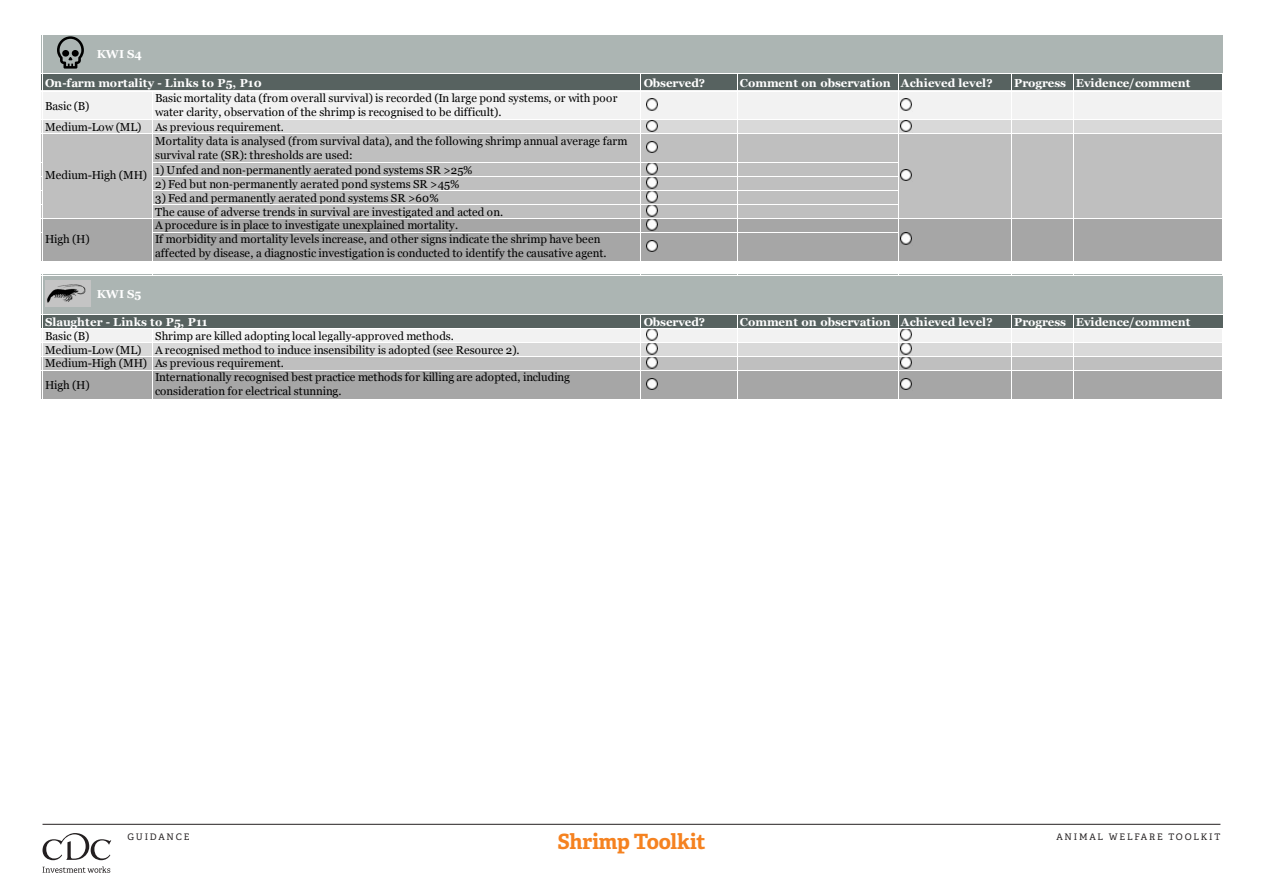
<style>
.page{position:relative;width:1263px;height:893px;background:#fff}
.page>*{position:absolute;margin:0;border:0;box-sizing:border-box;transform-origin:0 0}
.t1{font:700 21px "Adelle PE";letter-spacing:-.01em;color:#f58220}
.t2{font:11.55px/14px "Georgia";letter-spacing:-.005em;color:#000}
.t3{font:700 11.55px "Georgia";color:#fff}
.t4{font:9px "Adelle PE";letter-spacing:.2em;color:#231f20}
.s1{font-family:"Cambria Math"}
</style>
<div class="page">
<hr style="left:43px;top:824px;width:1177px;height:1px;background:#231f20">
<svg style="left:43px;top:833px;width:68px;height:40px"></svg>
<div style="left:42px;top:35px;width:1181px;height:39px;background:#acb5b3"></div>
<div style="left:42px;top:73px;width:1181px;height:19px;background:#576260"></div>
<div style="left:42px;top:91px;width:1181px;height:29px;background:#f2f2f2"></div>
<svg style="left:646px;top:99px;width:12px;height:12px"></svg>
<svg style="left:900px;top:99px;width:12px;height:12px"></svg>
<div style="left:42px;top:119px;width:1181px;height:15px;background:#d9d9d9"></div>
<svg style="left:646px;top:120px;width:12px;height:12px"></svg>
<svg style="left:900px;top:120px;width:12px;height:12px"></svg>
<div style="left:42px;top:133px;width:1181px;height:30px;background:#bfbfbf"></div>
<svg style="left:646px;top:142px;width:12px;height:11px"></svg>
<div style="left:42px;top:162px;width:1181px;height:15px;background:#bfbfbf"></div>
<div style="left:42px;top:176px;width:1181px;height:15px;background:#bfbfbf"></div>
<div style="left:42px;top:190px;width:1181px;height:15px;background:#bfbfbf"></div>
<div style="left:42px;top:204px;width:1181px;height:15px;background:#bfbfbf"></div>
<svg style="left:900px;top:170px;width:12px;height:11px"></svg>
<div style="left:42px;top:218px;width:1181px;height:15px;background:#a6a6a6"></div>
<svg style="left:646px;top:163px;width:12px;height:68px"></svg>
<div style="left:42px;top:232px;width:1181px;height:30px;background:#a6a6a6"></div>
<svg style="left:646px;top:240px;width:12px;height:12px"></svg>
<svg style="left:900px;top:233px;width:12px;height:12px"></svg>
<div style="left:42px;top:275px;width:1181px;height:40px;background:#acb5b3"></div>
<div style="left:42px;top:314px;width:1181px;height:15px;background:#576260"></div>
<div style="left:42px;top:328px;width:1181px;height:15px;background:#f2f2f2"></div>
<div style="left:42px;top:342px;width:1181px;height:15px;background:#d9d9d9"></div>
<div style="left:42px;top:356px;width:1181px;height:15px;background:#bfbfbf"></div>
<svg style="left:646px;top:329px;width:12px;height:40px"></svg>
<svg style="left:900px;top:329px;width:12px;height:40px"></svg>
<div style="left:42px;top:370px;width:1181px;height:29px;background:#a6a6a6"></div>
<svg style="left:646px;top:378px;width:12px;height:12px"></svg>
<svg style="left:900px;top:378px;width:12px;height:12px"></svg>
<hr style="left:640px;top:74px;width:1px;height:201px;background:#fff">
<hr style="left:737px;top:74px;width:1px;height:201px;background:#fff">
<hr style="left:898px;top:74px;width:1px;height:201px;background:#fff">
<hr style="left:1011px;top:74px;width:1px;height:201px;background:#fff">
<hr style="left:1072px;top:74px;width:1px;height:201px;background:#fff">
<hr style="left:152px;top:92px;width:1px;height:183px;background:#fff">
<hr style="left:1222px;top:74px;width:1px;height:201px;background:#fff">
<hr style="left:42px;top:35px;width:1px;height:364px;background:#fff">
<hr style="left:640px;top:315px;width:1px;height:84px;background:#fff">
<hr style="left:737px;top:315px;width:1px;height:84px;background:#fff">
<hr style="left:898px;top:315px;width:1px;height:84px;background:#fff">
<hr style="left:1011px;top:315px;width:1px;height:84px;background:#fff">
<hr style="left:1072px;top:315px;width:1px;height:84px;background:#fff">
<hr style="left:1222px;top:329px;width:1px;height:70px;background:#fff">
<hr style="left:152px;top:329px;width:1px;height:70px;background:#fff">
<hr style="left:21px;top:73px;width:1202px;height:1px;background:#fff">
<hr style="left:21px;top:91px;width:1202px;height:1px;background:#fff">
<hr style="left:21px;top:119px;width:1202px;height:1px;background:#fff">
<hr style="left:21px;top:133px;width:1202px;height:1px;background:#fff">
<hr style="left:153px;top:162px;width:745px;height:1px;background:#fff">
<hr style="left:153px;top:176px;width:745px;height:1px;background:#fff">
<hr style="left:153px;top:190px;width:745px;height:1px;background:#fff">
<hr style="left:153px;top:204px;width:745px;height:1px;background:#fff">
<hr style="left:21px;top:218px;width:1202px;height:1px;background:#fff">
<hr style="left:153px;top:232px;width:745px;height:1px;background:#fff">
<hr style="left:21px;top:261px;width:1202px;height:1px;background:#fff">
<hr style="left:21px;top:275px;width:1202px;height:1px;background:#fff">
<hr style="left:21px;top:314px;width:1202px;height:1px;background:#fff">
<hr style="left:21px;top:328px;width:1202px;height:1px;background:#fff">
<hr style="left:21px;top:342px;width:1202px;height:1px;background:#fff">
<hr style="left:21px;top:356px;width:1202px;height:1px;background:#fff">
<hr style="left:21px;top:370px;width:1202px;height:1px;background:#fff">
<svg style="left:57px;top:36px;width:27px;height:33px"></svg>
<img style="left:46px;top:281px;width:45px;height:26px">
<p class="t3" style="left:97px;top:45px;width:47px">KWI S4</p>
<p class="t3" style="left:45px;top:74px;width:218px">On-farm mortality - Links to P5, P10</p>
<p class="t3" style="left:644px;top:74px;width:63px">Observed?</p>
<p class="t3" style="left:740px;top:74px;width:254px">Comment on observation Achieved level?</p>
<p class="t3" style="left:1014px;top:74px;width:178px">Progress Evidence/comment</p>
<p class="t2" style="left:45px;top:98px;width:46px">Basic (B)</p>
<p class="t2" style="left:155px;top:91px;width:464px">Basic mortality data (from overall survival) is recorded (In large pond systems, or with poor</p>
<p class="t2" style="left:155px;top:105px;width:348px">water clarity, observation of the shrimp is recognised to be difficult).</p>
<p class="t2" style="left:45px;top:119px;width:240px">Medium-Low (ML) As previous requirement.</p>
<p class="t2" style="left:155px;top:133px;width:474px">Mortality data is analysed (from survival data), and the following shrimp annual average farm</p>
<p class="t2" style="left:155px;top:147px;width:199px">survival rate (SR): thresholds are used:</p>
<p class="t2" style="left:155px;top:162px;width:319px">1) Unfed and non<span class="s1">-</span>permanently aerated pond systems SR &gt;25%</p>
<p class="t2" style="left:155px;top:176px;width:306px">2) Fed but non<span class="s1">-</span>permanently aerated pond systems SR &gt;45%</p>
<p class="t2" style="left:155px;top:190px;width:453px">3) Fed and permanently aerated pond systems SR &gt;60%<br>The cause of adverse trends in survival are investigated and acted on.<br>A procedure is in place to investigate unexplained mortality.<br>If morbidity and mortality levels increase, and other signs indicate the shrimp have been affected by disease, a diagnostic investigation is conducted to identify the causative agent.</p>
<p class="t3" style="left:97px;top:286px;width:46px">KWI S5</p>
<p class="t3" style="left:45px;top:313px;width:164px">Slaughter - Links to P5, P11</p>
<p class="t3" style="left:644px;top:313px;width:63px">Observed?</p>
<p class="t3" style="left:740px;top:313px;width:254px">Comment on observation Achieved level?</p>
<p class="t3" style="left:1014px;top:313px;width:178px">Progress Evidence/comment</p>
<p class="t2" style="left:45px;top:328px;width:46px">Basic (B)</p>
<p class="t2" style="left:45px;top:168px;width:104px">Medium-High (MH)</p>
<p class="t2" style="left:45px;top:232px;width:46px">High (H)</p>
<p class="t2" style="left:45px;top:328px;width:476px;text-indent:110px">Shrimp are killed adopting local legally-approved methods.<br>Medium-Low (ML) A recognised method to induce insensibility is adopted (see Resource 2).<br>Medium-High (MH) As previous requirement.</p>
<p class="t2" style="left:45px;top:377px;width:46px">High (H)</p>
<p class="t2" style="left:155px;top:370px;width:416px">Internationally recognised best practice methods for killing are adopted, including consideration for electrical stunning.</p>
<h1 class="t1" style="left:557px;top:826px;width:150px">Shrimp Toolkit</h1>
<p class="t4" style="left:128px;top:830px;width:63px">GUIDANCE</p>
<p class="t4" style="left:1056px;top:830px;width:166px">ANIMAL WELFARE TOOLKIT</p>
</div>
